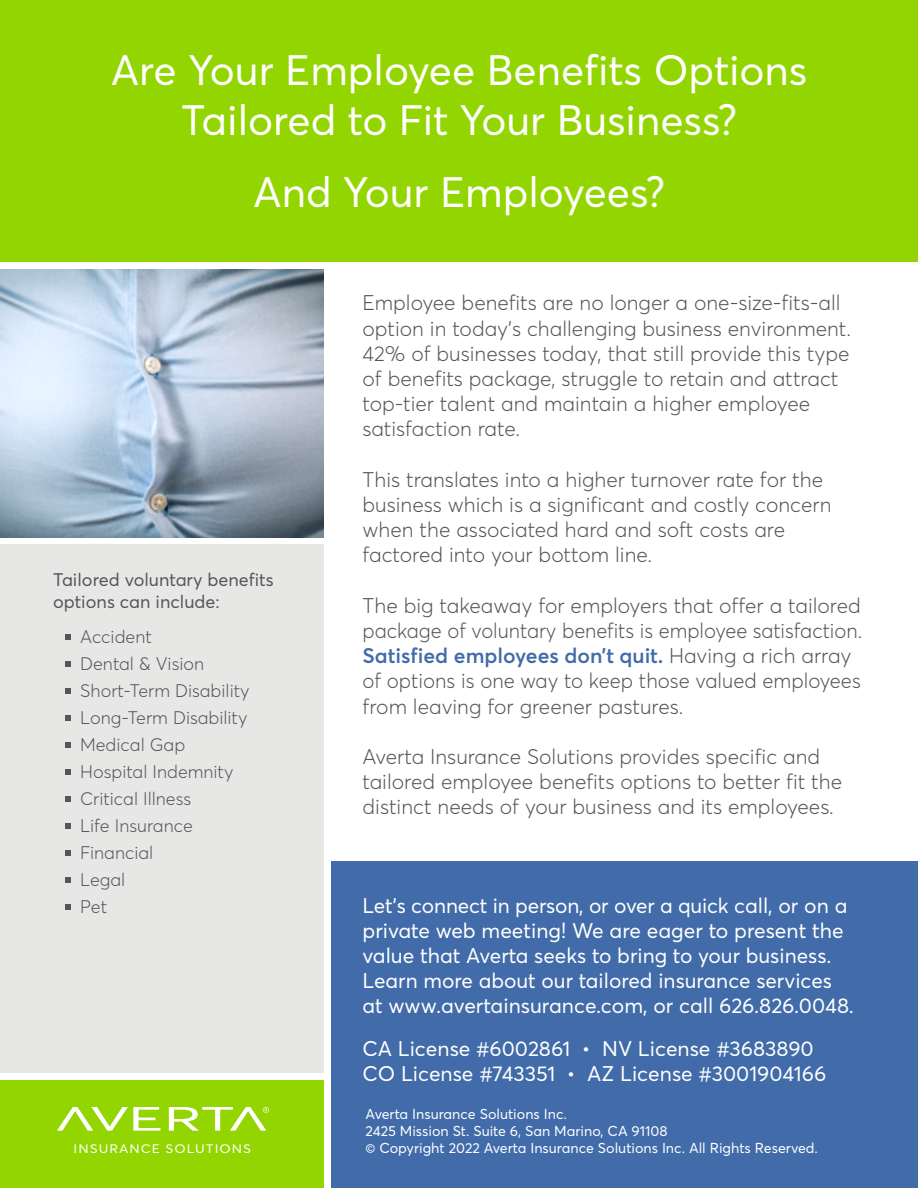
<style>
.page{position:relative;width:918px;height:1188px;background:#fff}
.page>*{position:absolute;margin:0;border:0;box-sizing:border-box;transform-origin:0 0}
.t1{font:42px/50.4px "Averta Std";color:#fff;text-align:center}
.t2{font:300 21px/25.2px "Averta Std";color:#54565a}
.t3{font:21px/25.2px "Averta Std";color:#fff}
.t4{font:300 18px/27px "Averta Std";color:#54565a}
.t5{font:18px/21.6px "Averta Std";color:#54565a}
.t6{font:14.25px/17.1px "Averta Std";color:#fff}
.t7{font:12.3px "Averta Std";letter-spacing:.075em;color:#fff;scale:1.11 1}
.s1{font-weight:600;color:#416ba9}
</style>
<div class="page">
<div style="left:0;top:538px;width:324px;height:650px;background:#e7e7e6"></div>
<div style="left:0;top:1080px;width:324px;height:108px;background:#93d500"></div>
<div style="left:324px;top:861px;width:594px;height:327px;background:#416ba9"></div>
<img style="left:0;top:269px;width:324px;height:269px">
<div style="left:0;top:538px;width:324px;height:6px;background:#fff"></div>
<div style="left:324px;top:268px;width:7px;height:920px;background:#fff"></div>
<div style="left:0;top:0;width:918px;height:268px;background:#93d500"></div>
<div style="left:0;top:262px;width:918px;height:7px;background:#fff"></div>
<div style="left:0;top:1073px;width:324px;height:7px;background:#fff"></div>
<svg style="left:57px;top:1107px;width:103px;height:24px"></svg>
<svg style="left:169px;top:1107px;width:100px;height:24px"></svg>
<svg style="left:65px;top:634px;width:6px;height:6px"></svg>
<svg style="left:65px;top:661px;width:6px;height:6px"></svg>
<svg style="left:65px;top:688px;width:6px;height:6px"></svg>
<svg style="left:65px;top:715px;width:6px;height:6px"></svg>
<svg style="left:65px;top:742px;width:6px;height:6px"></svg>
<svg style="left:65px;top:769px;width:6px;height:6px"></svg>
<svg style="left:65px;top:796px;width:6px;height:6px"></svg>
<svg style="left:65px;top:823px;width:6px;height:6px"></svg>
<svg style="left:65px;top:850px;width:6px;height:6px"></svg>
<svg style="left:65px;top:877px;width:6px;height:6px"></svg>
<svg style="left:65px;top:904px;width:6px;height:6px"></svg>
<h1 class="t1" style="left:111px;top:45px;width:698px">Are Your Employee Benefits Options<br>Tailored to Fit Your Business?</h1>
<h1 class="t1" style="left:253px;top:167px;width:414px">And Your Employees?</h1>
<p class="t5" style="left:53px;top:569px;width:222px">Tailored voluntary benefits options can include:</p>
<p class="t4" style="left:80px;top:624px;width:171px">Accident<br>Dental &amp; Vision<br>Short-Term Disability<br>Long-Term Disability<br>Medical Gap<br>Hospital Indemnity<br>Critical Illness<br>Life Insurance<br>Financial<br>Legal<br>Pet</p>
<p class="t7" style="left:74px;top:1141px;width:161px">INSURANCE SOLUTIONS</p>
<p class="t2" style="left:363px;top:290px;width:490px">Employee benefits are no longer a one-size-fits-all option in today’s challenging business environment.<br>42% of businesses today, that still provide this type of benefits package, struggle to retain and attract top-tier talent and maintain a higher employee satisfaction rate.</p>
<p class="t2" style="left:363px;top:467px;width:470px">This translates into a higher turnover rate for the business which is a significant and costly concern when the associated hard and soft costs are factored into your bottom line.</p>
<p class="t2" style="left:363px;top:593px;width:501px">The big takeaway for employers that offer a tailored package of voluntary benefits is employee satisfaction.<br><span class="s1">Satisfied employees don’t quit.</span> Having a rich array of options is one way to keep those valued employees from leaving for greener pastures.</p>
<p class="t2" style="left:363px;top:744px;width:481px">Averta Insurance Solutions provides specific and tailored employee benefits options to better fit the distinct needs of your business and its employees.</p>
<p class="t3" style="left:363px;top:892px;width:493px">Let’s connect in person, or over a quick call, or on a private web meeting! We are eager to present the value that Averta seeks to bring to your business.<br>Learn more about our tailored insurance services at www.avertainsurance.com, or call 626.826.0048.</p>
<p class="t3" style="left:363px;top:1036px;width:465px">CA License #6002861 • NV License #3683890<br>CO License #743351 • AZ License #3001904166</p>
<p class="t6" style="left:366px;top:1105px;width:454px">Averta Insurance Solutions Inc.<br>2425 Mission St. Suite 6, San Marino, CA 91108<br>© Copyright 2022 Averta Insurance Solutions Inc. All Rights Reserved.</p>
</div>
